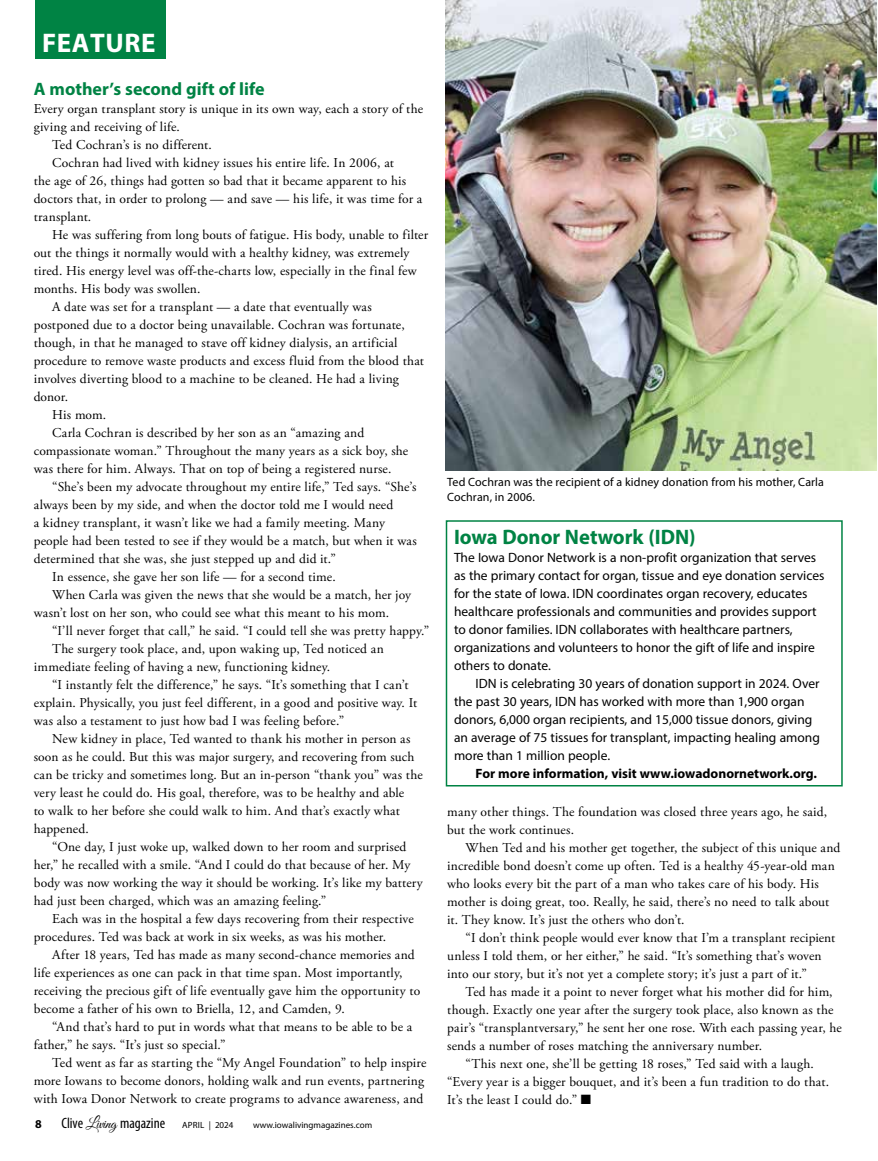
<style>
.page{position:relative;width:878px;height:1161px;background:#fff}
.page>*{position:absolute;margin:0;border:0;box-sizing:border-box;transform-origin:0 0}
.t1{font:700 27px "Myriad Pro";letter-spacing:.02em;color:#fff}
.t2{font:700 21px "Myriad Pro";color:#008344}
.t3{font:700 18px "Myriad Pro";color:#008344}
.t4{font:condensed 15px "Myriad Pro";color:#000}
.t5{font:13.5px/18px "Adobe Garamond Pro";letter-spacing:.01em;color:#000}
.t6{font:13.5px/18px "Myriad Pro";color:#000}
.t7{font:700 13.5px "Myriad Pro";color:#000}
.t8{font:12px/15px "Myriad Pro";letter-spacing:.005em;color:#000}
.t9{font:700 12px "Myriad Pro";color:#000}
.t10{font:9px "Myriad Pro";color:#000}
.t11{font:9px "Myriad Pro";letter-spacing:.02em;color:#000}
.s1{font-family:"Great Vibes";font-stretch:normal}
</style>
<div class="page">
<div style="left:35px;top:0;width:131px;height:59px;background:#008344"></div>
<div style="left:446px;top:520px;width:396px;height:267px;border:2px solid #008344"></div>
<img style="left:446px;top:0;width:430px;height:471px">
<h1 class="t1" style="left:42px;top:25px;width:115px">FEATURE</h1>
<h3 class="t3" style="left:34px;top:77px;width:232px">A mother’s second gift of life</h3>
<p class="t5" style="left:34px;top:100px;width:391px">Every organ transplant story is unique in its own way, each a story of the</p>
<p class="t5" style="left:34px;top:118px;width:148px">giving and receiving of life.</p>
<p class="t5" style="left:52px;top:136px;width:161px">Ted Cochran’s is no different.</p>
<p class="t5" style="left:52px;top:154px;width:343px">Cochran had lived with kidney issues his entire life. In 2006, at</p>
<p class="t5" style="left:34px;top:172px;width:374px">the age of 26, things had gotten so bad that it became apparent to his</p>
<p class="t5" style="left:34px;top:190px;width:390px">doctors that, in order to prolong — and save — his life, it was time for a</p>
<p class="t5" style="left:34px;top:208px;width:59px">transplant.</p>
<p class="t5" style="left:52px;top:226px;width:377px">He was suffering from long bouts of fatigue. His body, unable to filter</p>
<p class="t5" style="left:34px;top:244px;width:377px">out the things it normally would with a healthy kidney, was extremely</p>
<p class="t5" style="left:34px;top:262px;width:384px">tired. His energy level was off-the-charts low, especially in the final few</p>
<p class="t5" style="left:34px;top:280px;width:168px">months. His body was swollen.</p>
<p class="t5" style="left:52px;top:298px;width:321px">A date was set for a transplant — a date that eventually was</p>
<p class="t5" style="left:34px;top:316px;width:372px">postponed due to a doctor being unavailable. Cochran was fortunate,</p>
<p class="t5" style="left:34px;top:334px;width:365px">though, in that he managed to stave off kidney dialysis, an artificial</p>
<p class="t5" style="left:34px;top:352px;width:392px">procedure to remove waste products and excess fluid from the blood that</p>
<p class="t5" style="left:34px;top:370px;width:367px">involves diverting blood to a machine to be cleaned. He had a living</p>
<p class="t5" style="left:34px;top:388px;width:36px">donor.</p>
<p class="t5" style="left:52px;top:406px;width:56px">His mom.</p>
<p class="t5" style="left:52px;top:424px;width:313px">Carla Cochran is described by her son as an “amazing and</p>
<p class="t5" style="left:34px;top:442px;width:376px">compassionate woman.” Throughout the many years as a sick boy, she</p>
<p class="t5" style="left:34px;top:460px;width:359px">was there for him. Always. That on top of being a registered nurse.</p>
<p class="t5" style="left:52px;top:478px;width:366px">“She’s been my advocate throughout my entire life,” Ted says. “She’s</p>
<p class="t5" style="left:34px;top:496px;width:361px">always been by my side, and when the doctor told me I would need</p>
<p class="t5" style="left:34px;top:514px;width:353px">a kidney transplant, it wasn’t like we had a family meeting. Many</p>
<p class="t5" style="left:34px;top:532px;width:384px">people had been tested to see if they would be a match, but when it was</p>
<p class="t5" style="left:34px;top:550px;width:304px">determined that she was, she just stepped up and did it.”</p>
<p class="t5" style="left:52px;top:568px;width:285px">In essence, she gave her son life — for a second time.</p>
<p class="t5" style="left:52px;top:586px;width:360px">When Carla was given the news that she would be a match, her joy</p>
<p class="t5" style="left:34px;top:604px;width:357px">wasn’t lost on her son, who could see what this meant to his mom.</p>
<p class="t5" style="left:52px;top:622px;width:378px">“I’ll never forget that call,” he said. “I could tell she was pretty happy.”</p>
<p class="t5" style="left:52px;top:640px;width:333px">The surgery took place, and, upon waking up, Ted noticed an</p>
<p class="t5" style="left:34px;top:658px;width:298px">immediate feeling of having a new, functioning kidney.</p>
<p class="t5" style="left:52px;top:676px;width:358px">“I instantly felt the difference,” he says. “It’s something that I can’t</p>
<p class="t5" style="left:34px;top:694px;width:385px">explain. Physically, you just feel different, in a good and positive way. It</p>
<p class="t5" style="left:34px;top:712px;width:312px">was also a testament to just how bad I was feeling before.”</p>
<p class="t5" style="left:52px;top:730px;width:360px">New kidney in place, Ted wanted to thank his mother in person as</p>
<p class="t5" style="left:34px;top:748px;width:382px">soon as he could. But this was major surgery, and recovering from such</p>
<p class="t5" style="left:34px;top:766px;width:390px">can be tricky and sometimes long. But an in-person “thank you” was the</p>
<p class="t5" style="left:34px;top:784px;width:372px">very least he could do. His goal, therefore, was to be healthy and able</p>
<p class="t5" style="left:34px;top:802px;width:367px">to walk to her before she could walk to him. And that’s exactly what</p>
<p class="t5" style="left:34px;top:820px;width:56px">happened.</p>
<p class="t5" style="left:52px;top:838px;width:356px">“One day, I just woke up, walked down to her room and surprised</p>
<p class="t5" style="left:34px;top:856px;width:378px">her,” he recalled with a smile. “And I could do that because of her. My</p>
<p class="t5" style="left:34px;top:874px;width:390px">body was now working the way it should be working. It’s like my battery</p>
<p class="t5" style="left:34px;top:892px;width:294px">had just been charged, which was an amazing feeling.”</p>
<p class="t5" style="left:52px;top:910px;width:363px">Each was in the hospital a few days recovering from their respective</p>
<p class="t5" style="left:34px;top:928px;width:354px">procedures. Ted was back at work in six weeks, as was his mother.</p>
<p class="t5" style="left:52px;top:946px;width:364px">After 18 years, Ted has made as many second-chance memories and</p>
<p class="t5" style="left:34px;top:964px;width:370px">life experiences as one can pack in that time span. Most importantly,</p>
<p class="t5" style="left:34px;top:982px;width:388px">receiving the precious gift of life eventually gave him the opportunity to</p>
<p class="t5" style="left:34px;top:1000px;width:312px">become a father of his own to Briella, 12, and Camden, 9.</p>
<p class="t5" style="left:52px;top:1018px;width:361px">“And that’s hard to put in words what that means to be able to be a</p>
<p class="t5" style="left:34px;top:1036px;width:193px">father,” he says. “It’s just so special.”</p>
<p class="t5" style="left:52px;top:1054px;width:376px">Ted went as far as starting the “My Angel Foundation” to help inspire</p>
<p class="t5" style="left:34px;top:1072px;width:392px">more Iowans to become donors, holding walk and run events, partnering</p>
<p class="t5" style="left:34px;top:1090px;width:391px">with Iowa Donor Network to create programs to advance awareness, and</p>
<p class="t9" style="left:35px;top:1116px;width:8px">8</p>
<p class="t4" style="left:61px;top:1114px;width:105px">Clive <span class="s1">Living</span> magazine</p>
<p class="t11" style="left:182px;top:1119px;width:53px">APRIL | 2024</p>
<p class="t10" style="left:253px;top:1119px;width:121px">www.iowalivingmagazines.com</p>
<p class="t8" style="left:447px;top:474px;width:378px">Ted Cochran was the recipient of a kidney donation from his mother, Carla<br>Cochran, in 2006.</p>
<h2 class="t2" style="left:454px;top:523px;width:243px">Iowa Donor Network (IDN)</h2>
<p class="t6" style="left:454px;top:549px;width:372px">The Iowa Donor Network is a non-profit organization that serves as the primary contact for organ, tissue and eye donation services for the state of Iowa. IDN coordinates organ recovery, educates healthcare professionals and communities and provides support to donor families. IDN collaborates with healthcare partners, organizations and volunteers to honor the gift of life and inspire others to donate.</p>
<p class="t6" style="left:454px;top:674px;width:367px;text-indent:22px">IDN is celebrating 30 years of donation support in 2024. Over the past 30 years, IDN has worked with more than 1,900 organ donors, 6,000 organ recipients, and 15,000 tissue donors, giving an average of 75 tissues for transplant, impacting healing among more than 1 million people.</p>
<p class="t7" style="left:475px;top:765px;width:343px">For more information, visit www.iowadonornetwork.org.</p>
<p class="t5" style="left:447px;top:803px;width:381px">many other things. The foundation was closed three years ago, he said, but the work continues.</p>
<p class="t5" style="left:447px;top:839px;width:395px;text-indent:18px">When Ted and his mother get together, the subject of this unique and incredible bond doesn’t come up often. Ted is a healthy 45-year-old man who looks every bit the part of a man who takes care of his body. His mother is doing great, too. Really, he said, there’s no need to talk about it. They know. It’s just the others who don’t.</p>
<p class="t5" style="left:447px;top:929px;width:389px;text-indent:18px">“I don’t think people would ever know that I’m a transplant recipient unless I told them, or her either,” he said. “It’s something that’s woven into our story, but it’s not yet a complete story; it’s just a part of it.”</p>
<p class="t5" style="left:465px;top:983px;width:368px">Ted has made it a point to never forget what his mother did for him,</p>
<p class="t5" style="left:447px;top:1001px;width:387px">though. Exactly one year after the surgery took place, also known as the</p>
<p class="t5" style="left:447px;top:1019px;width:396px">pair’s “transplantversary,” he sent her one rose. With each passing year, he</p>
<p class="t5" style="left:447px;top:1037px;width:316px">sends a number of roses matching the anniversary number.</p>
<p class="t5" style="left:465px;top:1055px;width:350px">“This next one, she’ll be getting 18 roses,” Ted said with a laugh.</p>
<p class="t5" style="left:447px;top:1073px;width:383px">“Every year is a bigger bouquet, and it’s been a fun tradition to do that.</p>
<p class="t5" style="left:447px;top:1091px;width:145px">It’s the least I could do.” ■</p>
</div>
